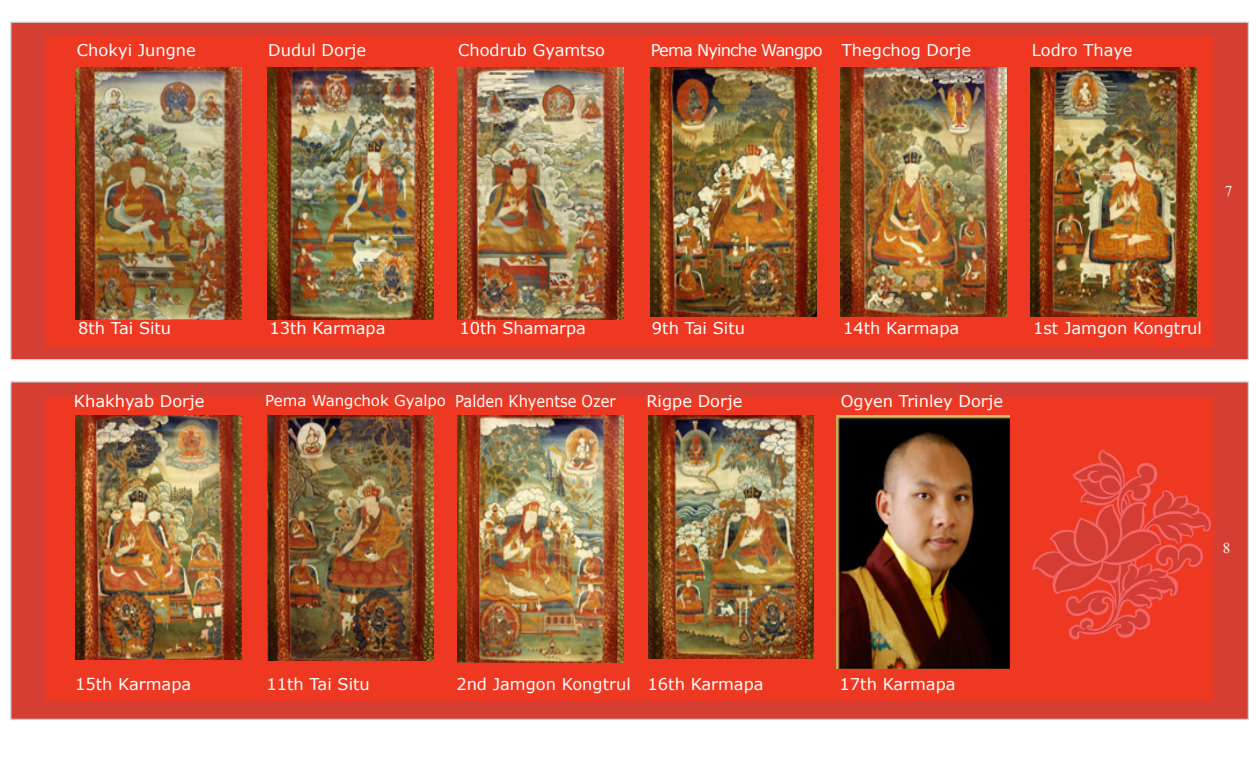
<style>
.page{position:relative;width:1260px;height:765px;background:#fff}
.page>*{position:absolute;margin:0;border:0;box-sizing:border-box;transform-origin:0 0}
.t1{font:16.25px "Verdana";color:#fff}
.t2{font:16.25px "Verdana";color:#fff;scale:.9 1}
.t3{font:16.25px "Verdana";letter-spacing:-.05em;color:#fff}
.t4{font:15px "Verdana";color:#fff}
.t5{font:15px "Times New Roman";color:#fff}
</style>
<div class="page">
<div style="left:10px;top:22px;width:1239px;height:338px;background:#d43e33;border:1px solid #d1d2d4"></div>
<div style="left:10px;top:381px;width:1239px;height:339px;background:#d43e33;border:1px solid #d1d2d4"></div>
<div style="left:46px;top:36px;width:1168px;height:312px;background:#ef3822"></div>
<div style="left:46px;top:397px;width:1168px;height:305px;background:#ef3822"></div>
<img style="left:76px;top:416px;width:165px;height:244px">
<img style="left:268px;top:416px;width:165px;height:245px">
<img style="left:458px;top:416px;width:165px;height:246px">
<img style="left:648px;top:416px;width:166px;height:243px">
<img style="left:836px;top:416px;width:173px;height:253px">
<svg style="left:1032px;top:449px;width:179px;height:191px"></svg>
<img style="left:76px;top:67px;width:166px;height:253px">
<img style="left:268px;top:67px;width:166px;height:252px">
<img style="left:458px;top:67px;width:166px;height:253px">
<img style="left:651px;top:67px;width:166px;height:250px">
<img style="left:841px;top:67px;width:165px;height:250px">
<img style="left:1031px;top:67px;width:166px;height:250px">
<p class="t1" style="left:77px;top:39px;width:120px">Chokyi Jungne</p>
<p class="t1" style="left:268px;top:39px;width:100px">Dudul Dorje</p>
<p class="t1" style="left:458px;top:39px;width:148px">Chodrub Gyamtso</p>
<p class="t3" style="left:651px;top:39px;width:173px">Pema Nyinche Wangpo</p>
<p class="t1" style="left:842px;top:39px;width:131px">Thegchog Dorje</p>
<p class="t1" style="left:1032px;top:39px;width:102px">Lodro Thaye</p>
<p class="t5" style="left:1225px;top:181px;width:9px">7</p>
<p class="t1" style="left:78px;top:317px;width:95px">8th Tai Situ</p>
<p class="t1" style="left:269px;top:317px;width:118px">13th Karmapa</p>
<p class="t1" style="left:459px;top:317px;width:128px">10th Shamarpa</p>
<p class="t1" style="left:652px;top:317px;width:95px">9th Tai Situ</p>
<p class="t1" style="left:843px;top:317px;width:118px">14th Karmapa</p>
<p class="t1" style="left:1033px;top:317px;width:170px">1st Jamgon Kongtrul</p>
<p class="t1" style="left:74px;top:390px;width:132px">Khakhyab Dorje</p>
<p class="t4" style="left:265px;top:391px;width:182px">Pema Wangchok Gyalpo</p>
<p class="t2" style="left:455px;top:390px;width:180px">Palden Khyentse Ozer</p>
<p class="t1" style="left:646px;top:390px;width:98px">Rigpe Dorje</p>
<p class="t1" style="left:841px;top:390px;width:164px">Ogyen Trinley Dorje</p>
<p class="t1" style="left:75px;top:673px;width:118px">15th Karmapa</p>
<p class="t1" style="left:266px;top:673px;width:105px">11th Tai Situ</p>
<p class="t1" style="left:456px;top:673px;width:176px">2nd Jamgon Kongtrul</p>
<p class="t1" style="left:648px;top:673px;width:118px">16th Karmapa</p>
<p class="t1" style="left:840px;top:673px;width:118px">17th Karmapa</p>
<p class="t5" style="left:1223px;top:538px;width:9px">8</p>
</div>
